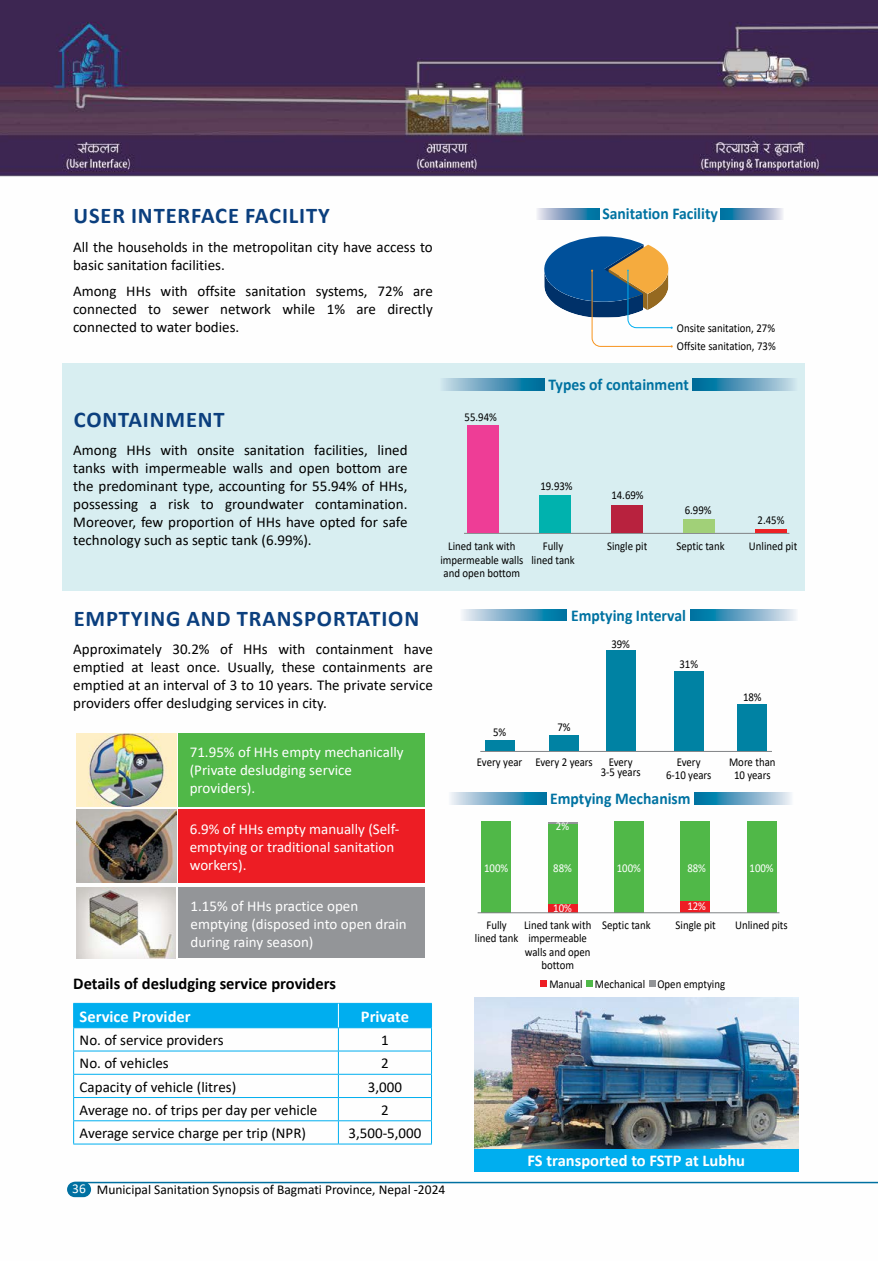
<style>
.page{position:relative;width:878px;height:1261px;background:#fff}
.page>*{position:absolute;margin:0;border:0;box-sizing:border-box;transform-origin:0 0}
.t1{font:700 22.5px "Calibri";letter-spacing:.04em;color:#0b3f7e}
.t2{font:700 16.5px "Calibri";color:#0072a1;scale:.95 1}
.t3{font:700 16.5px "Calibri";color:#fff}
.t4{font:700 16.5px "Calibri";color:#000}
.t5{font:15px/18px "Calibri";color:#000;text-align:justify}
.t6{font:15px/18px "Calibri";color:#fff}
.t7{font:13.5px "Calibri";color:#000}
.t8{font:12px/13.5px "Calibri";color:#000;text-align:center;scale:.9 1}
.t9{font:12px "Calibri";color:#fff;scale:.9 1}
.s1{color:#fff}
</style>
<div class="page">
<img style="left:0;top:0;width:878px;height:1198px">
<div style="left:63px;top:364px;width:742px;height:227px;background:#d8eef1"></div>
<hr style="left:73px;top:1143px;width:265px;height:1px;background:#00aeef">
<hr style="left:338px;top:1143px;width:94px;height:1px;background:#00aeef">
<svg style="left:73px;top:1003px;width:359px;height:140px"></svg>
<img style="left:536px;top:208px;width:63px;height:12px">
<img style="left:721px;top:208px;width:62px;height:12px">
<svg style="left:537px;top:236px;width:138px;height:111px"></svg>
<hr style="left:464px;top:533px;width:325px;height:1px;background:#808285">
<hr style="left:755px;top:529px;width:32px;height:4px;background:#ed2124">
<div style="left:683px;top:520px;width:32px;height:13px;background:#a1d078"></div>
<div style="left:611px;top:505px;width:32px;height:28px;background:#b8223e"></div>
<div style="left:539px;top:495px;width:32px;height:38px;background:#00b2ae"></div>
<div style="left:467px;top:426px;width:32px;height:107px;background:#ee3d96"></div>
<svg style="left:693px;top:378px;width:102px;height:12px"></svg>
<svg style="left:442px;top:378px;width:102px;height:12px"></svg>
<div style="left:179px;top:810px;width:246px;height:73px;background:#ed1d24"></div>
<img style="left:77px;top:809px;width:99px;height:74px">
<div style="left:179px;top:733px;width:246px;height:73px;background:#50b848"></div>
<img style="left:77px;top:733px;width:99px;height:73px">
<div style="left:179px;top:888px;width:246px;height:70px;background:#939598"></div>
<img style="left:77px;top:888px;width:99px;height:70px">
<hr style="left:480px;top:751px;width:292px;height:1px;background:#808285">
<div style="left:737px;top:704px;width:30px;height:47px;background:#0082a3"></div>
<div style="left:549px;top:735px;width:30px;height:16px;background:#0082a3"></div>
<div style="left:485px;top:741px;width:29px;height:10px;background:#0082a3"></div>
<div style="left:674px;top:671px;width:29px;height:80px;background:#0082a3"></div>
<div style="left:606px;top:650px;width:29px;height:101px;background:#0082a3"></div>
<svg style="left:690px;top:609px;width:108px;height:11px"></svg>
<svg style="left:459px;top:609px;width:107px;height:11px"></svg>
<div style="left:747px;top:821px;width:29px;height:91px;background:#50b848"></div>
<div style="left:481px;top:821px;width:30px;height:91px;background:#50b848"></div>
<div style="left:614px;top:821px;width:30px;height:91px;background:#50b848"></div>
<div style="left:680px;top:821px;width:30px;height:81px;background:#50b848"></div>
<div style="left:680px;top:901px;width:30px;height:11px;background:#ed1d24"></div>
<div style="left:548px;top:824px;width:29px;height:80px;background:#50b848"></div>
<hr style="left:548px;top:822px;width:29px;height:2px;background:#939598">
<div style="left:548px;top:904px;width:29px;height:8px;background:#ed1d24"></div>
<hr style="left:477px;top:912px;width:302px;height:1px;background:#808285">
<div style="left:586px;top:980px;width:7px;height:7px;background:#50b848"></div>
<div style="left:649px;top:980px;width:6px;height:7px;background:#939598"></div>
<div style="left:540px;top:980px;width:6px;height:7px;background:#ed1d24"></div>
<svg style="left:694px;top:793px;width:99px;height:11px"></svg>
<svg style="left:447px;top:793px;width:99px;height:11px"></svg>
<img style="left:474px;top:998px;width:324px;height:151px">
<div style="left:474px;top:1149px;width:324px;height:22px;background:#00aeef"></div>
<h1 class="t1" style="left:73px;top:200px;width:258px">USER INTERFACE FACILITY</h1>
<p class="t5" style="left:73px;top:238px;width:361px">All the households in the metropolitan city have access to basic sanitation facilities.</p>
<p class="t5" style="left:73px;top:282px;width:361px">Among HHs with offsite sanitation systems, 72% are connected to sewer network while 1% are directly connected to water bodies.</p>
<p class="t2" style="left:602px;top:202px;width:123px">Sanitation Facility</p>
<p class="t8" style="left:677px;top:321px;width:111px">Onsite sanitation, 27%</p>
<p class="t8" style="left:677px;top:339px;width:111px">Offsite sanitation, 73%</p>
<h1 class="t1" style="left:74px;top:403px;width:153px">CONTAINMENT</h1>
<p class="t5" style="left:73px;top:441px;width:336px">Among HHs with onsite sanitation facilities, lined tanks with impermeable walls and open bottom are the predominant type, accounting for 55.94% of HHs, possessing a risk to groundwater contamination.<br>Moreover, few proportion of HHs have opted for safe technology such as septic tank (6.99%).</p>
<p class="t8" style="left:464px;top:410px;width:37px">55.94%</p>
<p class="t2" style="left:548px;top:373px;width:149px">Types of containment</p>
<p class="t8" style="left:540px;top:479px;width:37px">19.93%</p>
<p class="t8" style="left:611px;top:488px;width:37px">14.69%</p>
<p class="t8" style="left:684px;top:503px;width:31px">6.99%</p>
<p class="t8" style="left:757px;top:513px;width:31px">2.45%</p>
<p class="t8" style="left:440px;top:539px;width:94px">Lined tank with impermeable walls and open bottom</p>
<p class="t8" style="left:607px;top:539px;width:46px">Single pit</p>
<p class="t8" style="left:676px;top:539px;width:55px">Septic tank</p>
<p class="t8" style="left:749px;top:539px;width:55px">Unlined pit</p>
<p class="t8" style="left:531px;top:539px;width:50px">Fully lined tank</p>
<h1 class="t1" style="left:74px;top:602px;width:347px">EMPTYING AND TRANSPORTATION</h1>
<p class="t5" style="left:73px;top:640px;width:361px">Approximately 30.2% of HHs with containment have emptied at least once. Usually, these containments are emptied at an interval of 3 to 10 years. The private service providers offer desludging services in city.</p>
<p class="t6" style="left:190px;top:743px;width:215px">71.95% of HHs empty mechanically (Private desludging service providers).</p>
<p class="t6" style="left:190px;top:819px;width:211px">6.9% of HHs empty manually (Self&shy;emptying or traditional sanitation workers).</p>
<p class="t6" style="left:191px;top:896px;width:218px">1.15% of HHs practice open emptying (disposed into open drain during rainy season)</p>
<p class="t4" style="left:73px;top:971px;width:264px">Details of desludging service providers</p>
<p class="t3" style="left:80px;top:1004px;width:113px">Service Provider</p>
<p class="t3" style="left:361px;top:1004px;width:50px">Private</p>
<p class="t5" style="left:80px;top:1030px;width:145px">No. of service providers</p>
<p class="t5" style="left:381px;top:1030px;width:9px">1</p>
<p class="t5" style="left:80px;top:1054px;width:91px">No. of vehicles</p>
<p class="t5" style="left:381px;top:1054px;width:9px">2</p>
<p class="t5" style="left:80px;top:1077px;width:158px">Capacity of vehicle (litres)</p>
<p class="t5" style="left:368px;top:1077px;width:36px">3,000</p>
<p class="t5" style="left:80px;top:1100px;width:239px">Average no. of trips per day per vehicle</p>
<p class="t5" style="left:381px;top:1100px;width:9px">2</p>
<p class="t5" style="left:80px;top:1123px;width:228px">Average service charge per trip (NPR)</p>
<p class="t5" style="left:348px;top:1123px;width:74px">3,500-5,000</p>
<p class="t2" style="left:571px;top:604px;width:122px">Emptying Interval</p>
<p class="t8" style="left:493px;top:725px;width:16px">5%</p>
<p class="t8" style="left:557px;top:720px;width:16px">7%</p>
<p class="t8" style="left:611px;top:637px;width:22px">39%</p>
<p class="t8" style="left:679px;top:656px;width:22px">31%</p>
<p class="t8" style="left:743px;top:689px;width:22px">18%</p>
<p class="t8" style="left:477px;top:754px;width:130px">Every year Every 2 years</p>
<p class="t8" style="left:601px;top:756px;width:46px;line-height:10.5px">Every<br>3-5 years</p>
<p class="t8" style="left:666px;top:754px;width:52px">Every<br>6-10 years</p>
<p class="t8" style="left:729px;top:754px;width:53px">More than<br>10 years</p>
<p class="t2" style="left:550px;top:787px;width:149px">Emptying Mechanism</p>
<p class="t9" style="left:556px;top:818px;width:16px">2%</p>
<p class="t9" style="left:484px;top:859px;width:28px">100%</p>
<p class="t9" style="left:553px;top:859px;width:22px">88%</p>
<p class="t9" style="left:617px;top:859px;width:28px">100%</p>
<p class="t9" style="left:687px;top:859px;width:22px">88%</p>
<p class="t9" style="left:749px;top:859px;width:28px">100%</p>
<p class="t9" style="left:553px;top:899px;width:22px">10%</p>
<p class="t9" style="left:687px;top:897px;width:22px">12%</p>
<p class="t8" style="left:475px;top:918px;width:50px">Fully lined tank</p>
<p class="t8" style="left:675px;top:918px;width:46px">Single pit</p>
<p class="t8" style="left:549px;top:977px;width:197px">Manual Mechanical Open emptying</p>
<p class="t8" style="left:524px;top:918px;width:76px">Lined tank with impermeable walls and open bottom</p>
<p class="t8" style="left:602px;top:918px;width:55px">Septic tank</p>
<p class="t8" style="left:735px;top:918px;width:60px">Unlined pits</p>
<p class="t3" style="left:527px;top:1149px;width:219px">FS transported to FSTP at Lubhu</p>
<p class="t7" style="left:72px;top:1180px;width:375px"><span class="s1">36</span> Municipal Sanitation Synopsis of Bagmati Province, Nepal -2024</p>
</div>
